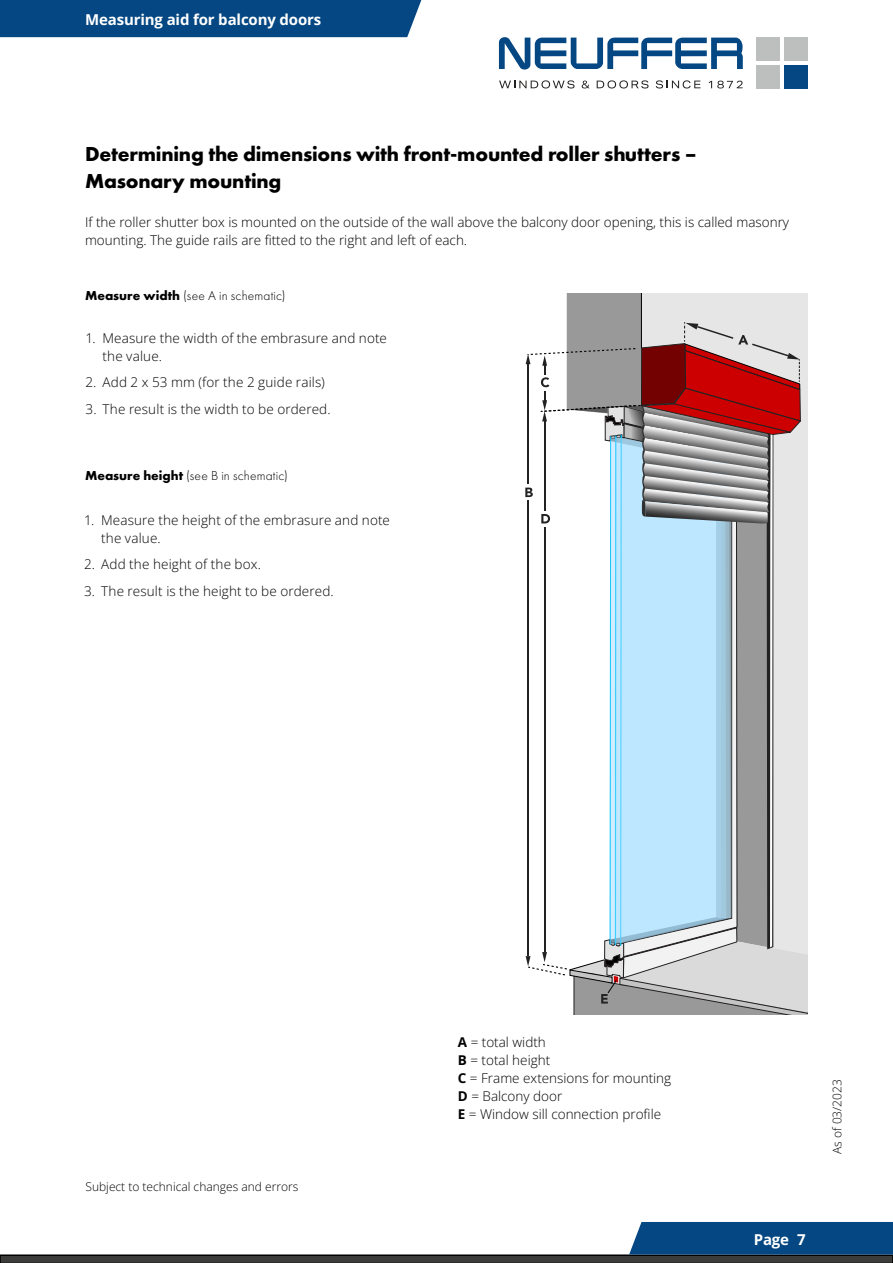
<style>
.page{position:relative;width:893px;height:1263px;background:#fff}
.page>*{position:absolute;margin:0;border:0;box-sizing:border-box;transform-origin:0 0}
.t1{font:700 21px/27px "Futura PT";letter-spacing:-.01em;color:#000}
.t2{font:700 15px "Open Sans";letter-spacing:-.01em;color:#fff}
.t3{font:13.5px/18px "Open Sans";color:#000}
.t4{font:300 13.5px "Futura PT";letter-spacing:.015em;color:#000}
.t5{font:12px "Open Sans";color:#000}
.s1{font-weight:700}
</style>
<div class="page">
<svg style="left:0;top:1222px;width:893px;height:41px"></svg>
<div style="left:0;top:0;width:421px;height:37px;background:#044782"></div>
<svg style="left:499px;top:37px;width:244px;height:33px"></svg>
<div style="left:756px;top:38px;width:24px;height:23px;background:#bdbfbf"></div>
<div style="left:784px;top:38px;width:24px;height:23px;background:#bdbfbf"></div>
<div style="left:756px;top:65px;width:24px;height:24px;background:#bdbfbf"></div>
<div style="left:784px;top:65px;width:24px;height:24px;background:#044782"></div>
<svg style="left:499px;top:80px;width:75px;height:8px"></svg>
<svg style="left:582px;top:81px;width:7px;height:7px"></svg>
<svg style="left:597px;top:80px;width:51px;height:8px"></svg>
<svg style="left:656px;top:80px;width:45px;height:8px"></svg>
<svg style="left:709px;top:81px;width:34px;height:7px"></svg>
<svg style="left:525px;top:293px;width:283px;height:721px"></svg>
<p class="t2" style="left:85px;top:10px;width:238px">Measuring aid for balcony doors</p>
<h1 class="t1" style="left:85px;top:140px;width:613px">Determining the dimensions with front-mounted roller shutters –<br>Masonary mounting</h1>
<p class="t3" style="left:85px;top:213px;width:706px">If the roller shutter box is mounted on the outside of the wall above the balcony door opening, this is called masonry mounting. The guide rails are fitted to the right and left of each.</p>
<p class="t4" style="left:85px;top:287px;width:202px"><span class="s1">Measure width</span> (see A in schematic)</p>
<p class="t3" style="left:103px;top:329px;width:286px;text-indent:-17px">1. Measure the width of the embrasure and note the value.</p>
<p class="t3" style="left:85px;top:373px;width:241px">2. Add 2 x 53 mm (for the 2 guide rails)</p>
<p class="t3" style="left:85px;top:399px;width:247px">3. The result is the width to be ordered.</p>
<p class="t4" style="left:85px;top:468px;width:204px"><span class="s1">Measure height</span> (see B in schematic)</p>
<p class="t3" style="left:101px;top:510px;width:290px;text-indent:-17px">1. Measure the height of the embrasure and note the value.</p>
<p class="t3" style="left:84px;top:555px;width:178px">2. Add the height of the box.</p>
<p class="t3" style="left:84px;top:581px;width:251px">3. The result is the height to be ordered.</p>
<p class="t5" style="left:86px;top:1178px;width:214px">Subject to technical changes and errors</p>
<p class="t3" style="left:458px;top:1032px;width:215px"><span class="s1">A</span> = total width<br><span class="s1">B</span> = total height<br><span class="s1">C</span> = Frame extensions for mounting<br><span class="s1">D</span> = Balcony door<br><span class="s1">E</span> = Window sill connection profile</p>
<p class="t5" style="left:829px;top:1154px;width:76px;rotate:-90deg">As of 03/2023</p>
<p class="t2" style="left:754px;top:1229px;width:54px">Page 7</p>
</div>
